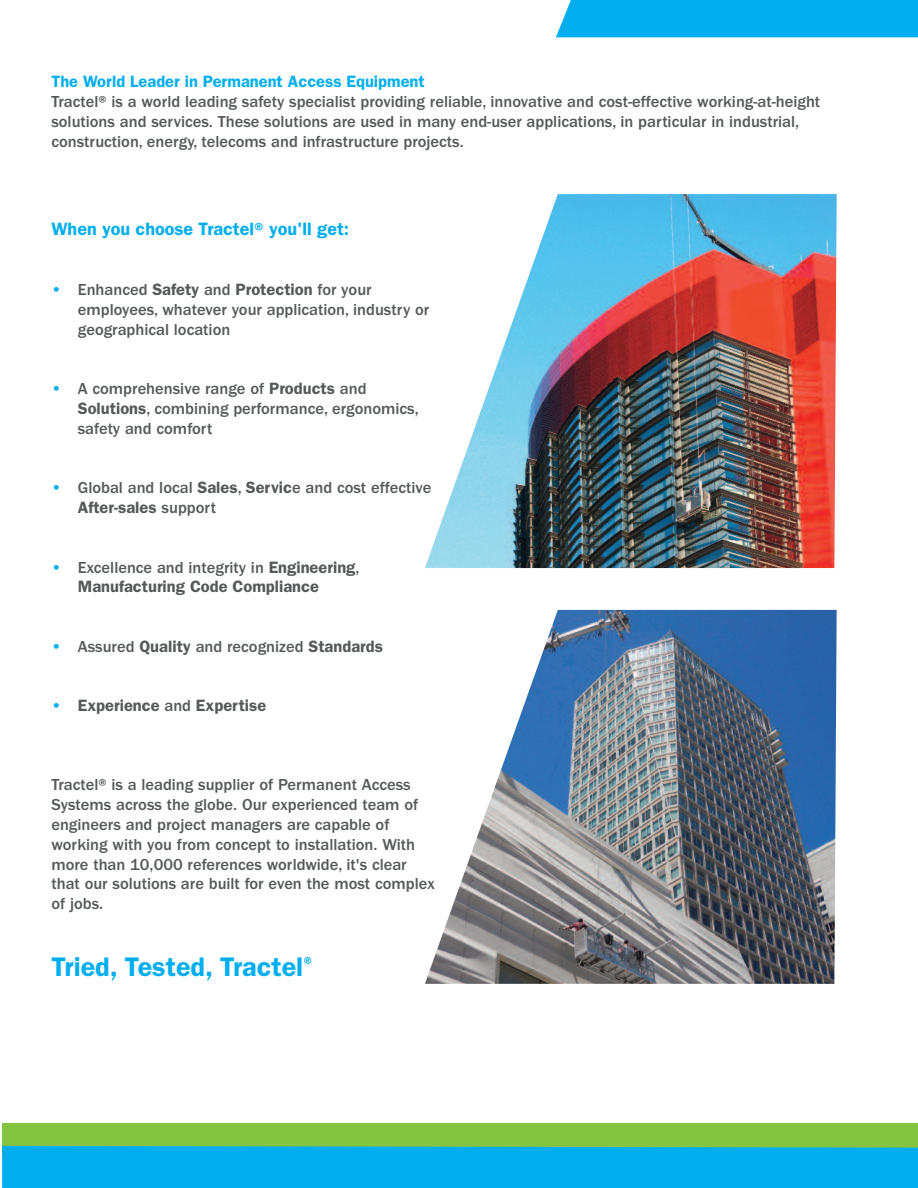
<style>
.page{position:relative;width:918px;height:1188px;background:#fff}
.page>*{position:absolute;margin:0;border:0;box-sizing:border-box;transform-origin:0 0}
.t1{font:600 27px "ITC Franklin Gothic Std";color:#00aeef}
.t2{font:600 18px "ITC Franklin Gothic Std";color:#00aeef}
.t3{font:500 16.5px/19.8px "ITC Franklin Gothic Std";color:#55595a}
.t4{font:600 16.5px/19.8px "ITC Franklin Gothic Std";color:#55595a}
.t5{font:600 16.5px "ITC Franklin Gothic Std";color:#00aeef}
.s1{font-weight:600;color:#00aeef}
.s2{font-weight:600}
.s3{color:#00aeef}
.s4{font-weight:500}
</style>
<div class="page">
<div style="left:2px;top:1123px;width:916px;height:33px;background:#84c440"></div>
<div style="left:556px;top:0;width:362px;height:37px;background:#00aeef"></div>
<div style="left:2px;top:1146px;width:916px;height:42px;background:#00aeef"></div>
<img style="left:425px;top:194px;width:411px;height:374px">
<img style="left:425px;top:610px;width:412px;height:374px">
<p class="t5" style="left:51px;top:76px;width:375px">The World Leader in Permanent Access Equipment</p>
<p class="t3" style="left:51px;top:93px;width:770px">Tractel® is a world leading safety specialist providing reliable, innovative and cost-effective working-at-height solutions and services. These solutions are used in many end-user applications, in particular in industrial, construction, energy, telecoms and infrastructure projects.</p>
<p class="t2" style="left:51px;top:223px;width:299px">When you choose Tractel®you'll get:</p>
<p class="t3" style="left:78px;top:281px;width:353px;text-indent:-26px"><span class="s1">•</span> Enhanced <span class="s2">Safety</span> and <span class="s2">Protection</span> for your employees, whatever your application, industry or geographical location</p>
<p class="t3" style="left:78px;top:380px;width:343px;text-indent:-26px"><span class="s1">•</span> A comprehensive range of <span class="s2">Products</span> and<br><span class="s2">Solutions</span>, combining performance, ergonomics, safety and comfort</p>
<p class="t3" style="left:78px;top:479px;width:355px;text-indent:-26px"><span class="s1">•</span> Global and local <span class="s2">Sales</span>, <span class="s2">Servic</span>e and cost effective<br><span class="s2">After-sales</span> support</p>
<p class="t4" style="left:78px;top:558px;width:283px;text-indent:-26px"><span class="s3">•</span> <span class="s4">Excellence and integrity in</span> Engineering<span class="s4">,<br></span>Manufacturing Code Compliance</p>
<p class="t3" style="left:51px;top:638px;width:333px"><span class="s1">•</span> Assured <span class="s2">Quality</span> and recognized <span class="s2">Standards</span></p>
<p class="t4" style="left:51px;top:697px;width:216px"><span class="s3">•</span> Experience <span class="s4">and</span> Expertise</p>
<p class="t3" style="left:51px;top:776px;width:385px">Tractel® is a leading supplier of Permanent Access Systems across the globe. Our experienced team of engineers and project managers are capable of working with you from concept to installation. With more than 10,000 references worldwide, it's clear that our solutions are built for even the most complex of jobs.</p>
<h1 class="t1" style="left:51px;top:957px;width:265px">Tried, Tested, Tractel<sup>®</sup></h1>
</div>
